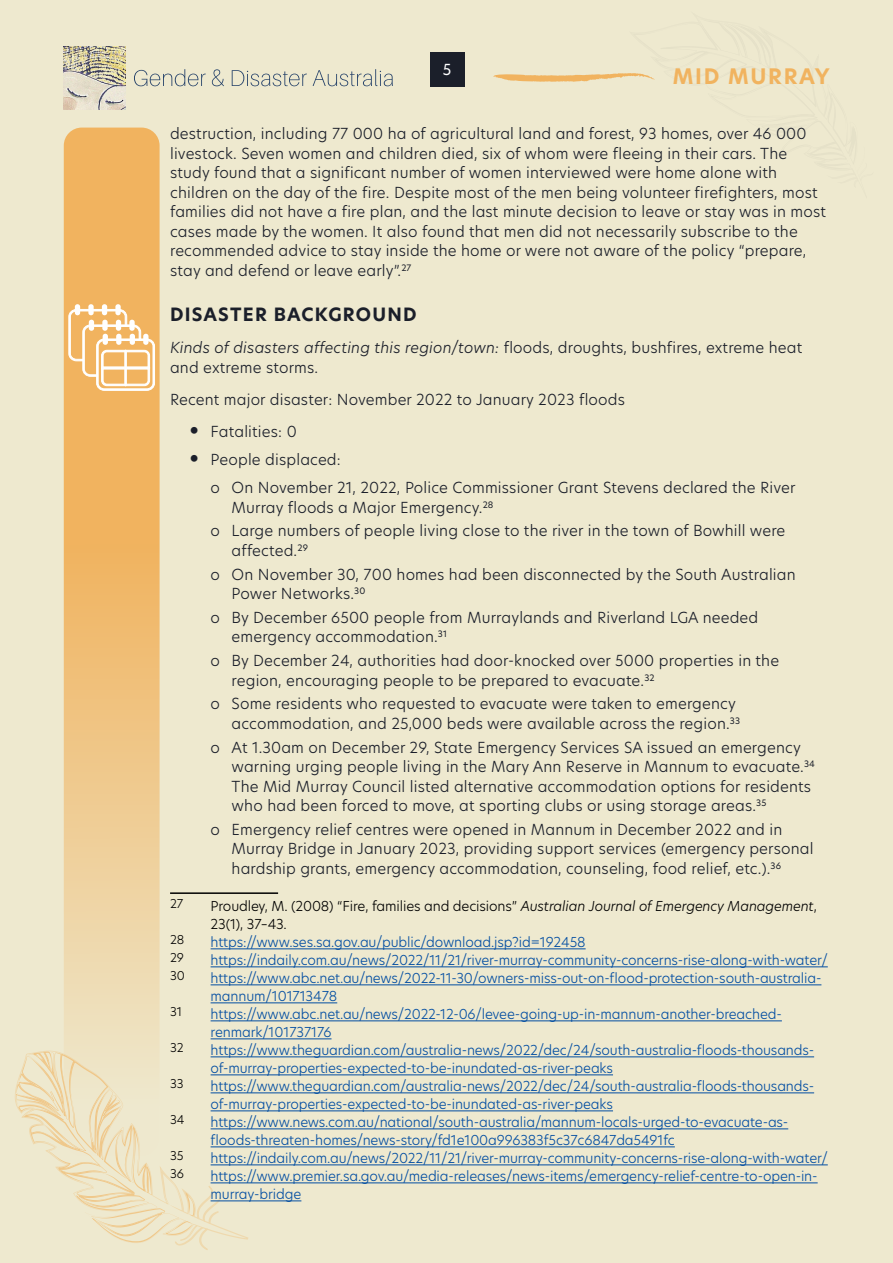
<style>
.page{position:relative;width:893px;height:1263px;background:#eee9cf}
.page>*{position:absolute;margin:0;border:0;box-sizing:border-box;transform-origin:0 0}
.t1{font:700 21px "New Hero";letter-spacing:.08em;color:#f1b35f}
.t2{font:700 18px "New Hero";letter-spacing:.07em;color:#1b1f2a}
.t3{font:300 15px/19.5px "New Hero";letter-spacing:.01em;color:#1b1f2a}
.t4{font:15px "New Hero";color:#fff}
.t5{font:300 13.5px/18px "New Hero";letter-spacing:-.01em;color:#034ea2}
.t6{font:300 13.5px/18px "New Hero";letter-spacing:-.01em;color:#000}
.t7{font:300 12px "New Hero";letter-spacing:-.01em;color:#000}
.s1{font-style:italic}
.s2{font-family:"Arial";font-weight:400;font-size:27px}
</style>
<div class="page">
<div style="left:430px;top:52px;width:34px;height:34px;background:#1b1f2a"></div>
<svg style="left:202px;top:1038px;width:58px;height:212px"></svg>
<svg style="left:15px;top:1050px;width:187px;height:196px"></svg>
<svg style="left:64px;top:128px;width:96px;height:1029px;background:#efc584"></svg>
<svg style="left:134px;top:69px;width:72px;height:17px"></svg>
<svg style="left:212px;top:69px;width:12px;height:17px"></svg>
<svg style="left:232px;top:70px;width:75px;height:16px"></svg>
<svg style="left:313px;top:69px;width:80px;height:17px"></svg>
<img style="left:64px;top:47px;width:62px;height:62px">
<svg style="left:493px;top:73px;width:162px;height:9px"></svg>
<hr style="left:170px;top:892px;width:108px;height:2px;background:#000">
<hr style="left:211px;top:948px;width:375px;height:1px;background:#034ea2">
<hr style="left:211px;top:966px;width:617px;height:1px;background:#034ea2">
<hr style="left:211px;top:984px;width:610px;height:1px;background:#034ea2">
<hr style="left:211px;top:1002px;width:126px;height:1px;background:#034ea2">
<hr style="left:211px;top:1020px;width:571px;height:1px;background:#034ea2">
<hr style="left:211px;top:1038px;width:120px;height:1px;background:#034ea2">
<hr style="left:211px;top:1056px;width:603px;height:1px;background:#034ea2">
<hr style="left:211px;top:1074px;width:402px;height:1px;background:#034ea2">
<hr style="left:211px;top:1092px;width:603px;height:1px;background:#034ea2">
<hr style="left:211px;top:1110px;width:402px;height:1px;background:#034ea2">
<hr style="left:211px;top:1128px;width:577px;height:1px;background:#034ea2">
<hr style="left:211px;top:1146px;width:464px;height:1px;background:#034ea2">
<hr style="left:211px;top:1164px;width:617px;height:1px;background:#034ea2">
<hr style="left:211px;top:1182px;width:607px;height:1px;background:#034ea2">
<hr style="left:211px;top:1200px;width:90px;height:1px;background:#034ea2">
<div style="left:75px;top:304px;width:5px;height:11px;background:#fff;border-radius:3px"></div>
<div style="left:88px;top:304px;width:6px;height:11px;background:#fff;border-radius:3px"></div>
<div style="left:102px;top:304px;width:5px;height:11px;background:#fff;border-radius:3px"></div>
<div style="left:115px;top:304px;width:6px;height:11px;background:#fff;border-radius:3px"></div>
<svg style="left:68px;top:309px;width:87px;height:82px;background:#f4c88c"></svg>
<div style="left:102px;top:367px;width:48px;height:2px;border:1px solid #fff"></div>
<div style="left:125px;top:350px;width:2px;height:36px;border:1px solid #fff"></div>
<p class="t4" style="left:443px;top:59px;width:10px">5</p>
<h1 class="t1" style="left:673px;top:62px;width:158px">MID MURRAY</h1>
<p class="t3" style="left:170px;top:124px;width:657px">destruction, including 77 000 ha of agricultural land and forest, 93 homes, over 46 000 livestock. Seven women and children died, six of whom were fleeing in their cars. The study found that a significant number of women interviewed were home alone with children on the day of the fire. Despite most of the men being volunteer firefighters, most families did not have a fire plan, and the last minute decision to leave or stay was in most cases made by the women. It also found that men did not necessarily subscribe to the recommended advice to stay inside the home or were not aware of the policy “prepare, stay and defend or leave early”.<sup>27</sup></p>
<p class="t2" style="left:170px;top:302px;width:248px">DISASTER BACKGROUND</p>
<p class="t3" style="left:170px;top:337px;width:634px"><span class="s1">Kinds of disasters affecting this region/town:</span> floods, droughts, bushfires, extreme heat and extreme storms.</p>
<p class="t3" style="left:170px;top:389px;width:456px">Recent major disaster: November 2022 to January 2023 floods</p>
<p class="t3" style="left:190px;top:421px;width:109px"><span class="s2">•</span> Fatalities: 0</p>
<p class="t3" style="left:211px;top:445px;width:586px;line-height:28px;text-indent:-21px"><span class="s2">•</span> People displaced:<br>o On November 21, 2022, Police Commissioner Grant Stevens declared the River</p>
<p class="t3" style="left:211px;top:495px;width:576px;line-height:23.7px;text-indent:21px">Murray floods a Major Emergency.<sup>28<br></sup>o Large numbers of people living close to the river in the town of Bowhill were</p>
<p class="t3" style="left:211px;top:538px;width:587px;line-height:23.7px;text-indent:21px">affected.<sup>29<br></sup>o On November 30, 700 homes had been disconnected by the South Australian</p>
<p class="t3" style="left:211px;top:581px;width:549px;line-height:23.7px;text-indent:21px">Power Networks.<sup>30<br></sup>o By December 6500 people from Murraylands and Riverland LGA needed</p>
<p class="t3" style="left:211px;top:625px;width:570px;line-height:23.7px;text-indent:21px">emergency accommodation.<sup>31<br></sup>o By December 24, authorities had door-knocked over 5000 properties in the</p>
<p class="t3" style="left:211px;top:668px;width:527px;line-height:23.7px;text-indent:21px">region, encouraging people to be prepared to evacuate.<sup>32<br></sup>o Some residents who requested to evacuate were taken to emergency</p>
<p class="t3" style="left:211px;top:711px;width:592px;line-height:23.7px;text-indent:21px">accommodation, and 25,000 beds were available across the region.<sup>33<br></sup>o At 1.30am on December 29, State Emergency Services SA issued an emergency</p>
<p class="t3" style="left:232px;top:756px;width:585px">warning urging people living in the Mary Ann Reserve in Mannum to evacuate.<sup>34<br></sup>The Mid Murray Council listed alternative accommodation options for residents who had been forced to move, at sporting clubs or using storage areas.<sup>35</sup></p>
<p class="t3" style="left:232px;top:819px;width:583px;text-indent:-21px">o Emergency relief centres were opened in Mannum in December 2022 and in<br>Murray Bridge in January 2023, providing support services (emergency personal hardship grants, emergency accommodation, counseling, food relief, etc.).<sup>36</sup></p>
<p class="t7" style="left:170px;top:895px;width:15px">27</p>
<p class="t6" style="left:211px;top:897px;width:608px">Proudley, M. (2008) “Fire, families and decisions” <span class="s1">Australian Journal of Emergency Management</span>,<br>23(1), 37–43.</p>
<p class="t7" style="left:170px;top:931px;width:16px">28</p>
<p class="t5" style="left:211px;top:933px;width:377px">https://www.ses.sa.gov.au/public/download.jsp?id=192458</p>
<p class="t7" style="left:170px;top:949px;width:15px">29</p>
<p class="t5" style="left:211px;top:951px;width:619px">https://indaily.com.au/news/2022/11/21/river-murray-community-concerns-rise-along-with-water/</p>
<p class="t7" style="left:170px;top:967px;width:16px">30</p>
<p class="t5" style="left:211px;top:969px;width:612px">https://www.abc.net.au/news/2022-11-30/owners-miss-out-on-flood-protection-south-australia&shy;mannum/101713478</p>
<p class="t7" style="left:170px;top:1003px;width:14px">31</p>
<p class="t5" style="left:211px;top:1005px;width:573px">https://www.abc.net.au/news/2022-12-06/levee-going-up-in-mannum-another-breached&shy;renmark/101737176</p>
<p class="t7" style="left:170px;top:1039px;width:15px">32</p>
<p class="t5" style="left:211px;top:1041px;width:605px">https://www.theguardian.com/australia-news/2022/dec/24/south-australia-floods-thousands&shy;of-murray-properties-expected-to-be-inundated-as-river-peaks</p>
<p class="t7" style="left:170px;top:1075px;width:15px">33</p>
<p class="t5" style="left:211px;top:1077px;width:605px">https://www.theguardian.com/australia-news/2022/dec/24/south-australia-floods-thousands&shy;of-murray-properties-expected-to-be-inundated-as-river-peaks</p>
<p class="t7" style="left:170px;top:1111px;width:16px">34</p>
<p class="t5" style="left:211px;top:1113px;width:579px">https://www.news.com.au/national/south-australia/mannum-locals-urged-to-evacuate-as&shy;floods-threaten-homes/news-story/fd1e100a996383f5c37c6847da5491fc</p>
<p class="t7" style="left:170px;top:1147px;width:15px">35</p>
<p class="t5" style="left:211px;top:1149px;width:619px">https://indaily.com.au/news/2022/11/21/river-murray-community-concerns-rise-along-with-water/</p>
<p class="t7" style="left:170px;top:1165px;width:15px">36</p>
<p class="t5" style="left:211px;top:1167px;width:609px">https://www.premier.sa.gov.au/media-releases/news-items/emergency-relief-centre-to-open-in&shy;murray-bridge</p>
</div>
